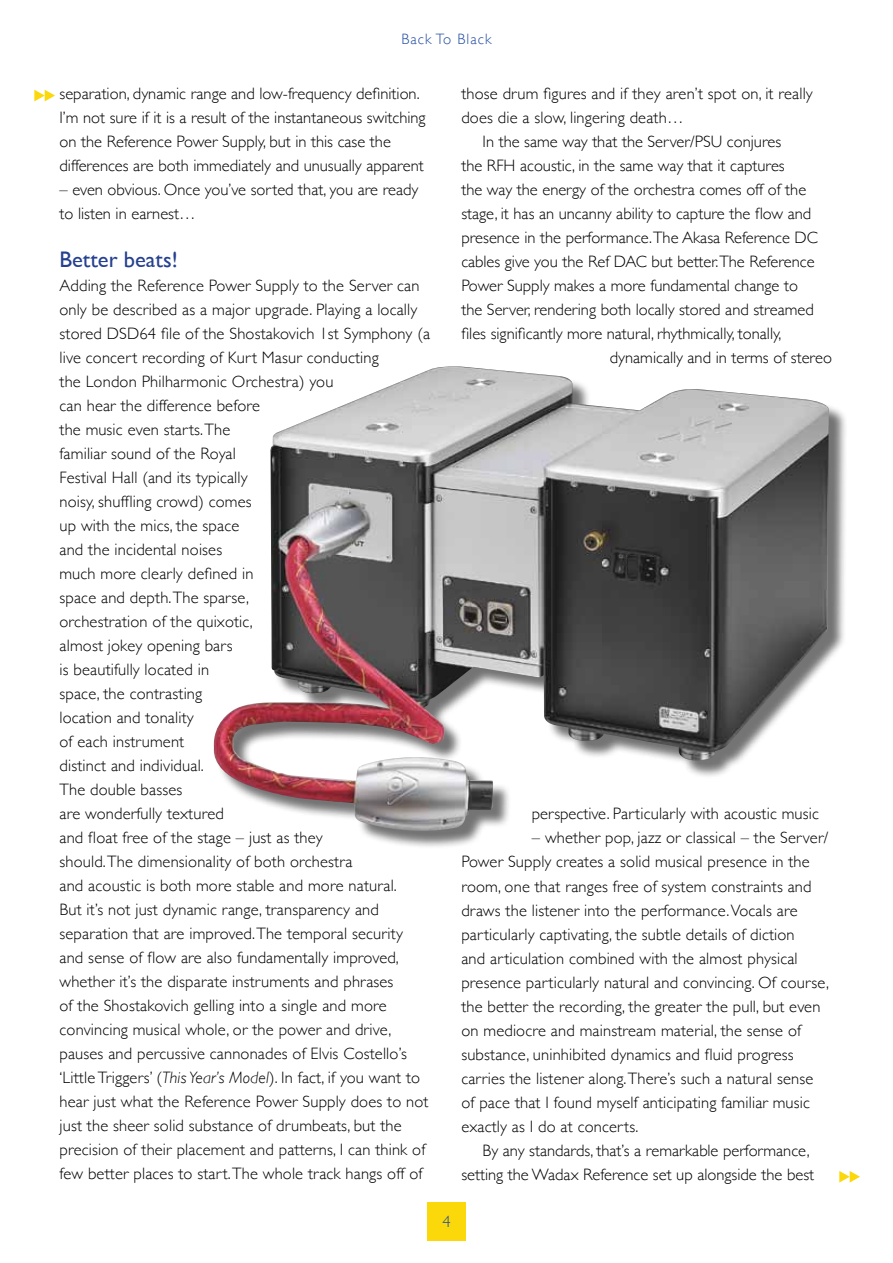
<style>
.page{position:relative;width:893px;height:1263px;background:#fff}
.page>*{position:absolute;margin:0;border:0;box-sizing:border-box;transform-origin:0 0}
.t1{font:22.5px "Gill Sans";color:#25408f}
.t2{font:300 16.5px/24px "Gill Sans";letter-spacing:.01em;color:#000}
.t3{font:300 16.5px "Gill Sans";color:#244ea2}
.t4{font:300 15px "Gill Sans";letter-spacing:.07em;color:#244ea2}
.s1{font-style:italic}
</style>
<div class="page">
<div style="left:427px;top:1202px;width:39px;height:39px;background:#fad809"></div>
<svg style="left:34px;top:90px;width:21px;height:11px"></svg>
<svg style="left:839px;top:1171px;width:21px;height:11px"></svg>
<div style="left:216px;top:369px;width:632px;height:480px;background:#000;opacity:.55"></div>
<img style="left:213px;top:366px;width:618px;height:472px">
<p class="t4" style="left:401px;top:28px;width:92px">Back To Black</p>
<p class="t2" style="left:60px;top:81px;width:368px">separation, dynamic range and low-frequency definition.<br>I’m not sure if it is a result of the instantaneous switching on the Reference Power Supply, but in this case the differences are both immediately and unusually apparent</p>
<p class="t2" style="left:60px;top:177px;width:360px">– even obvious. Once you’ve sorted that, you are ready to listen in earnest…</p>
<h1 class="t1" style="left:60px;top:246px;width:120px">Better beats!</h1>
<p class="t2" style="left:60px;top:273px;width:372px">Adding the Reference Power Supply to the Server can only be described as a major upgrade. Playing a locally stored DSD64 file of the Shostakovich 1st Symphony (a live concert recording of Kurt Masur conducting<br>the London Philharmonic Orchestra) you<br>can hear the difference before<br>the music even starts. The<br>familiar sound of the Royal<br>Festival Hall (and its typically<br>noisy, shuffling crowd) comes<br>up with the mics, the space<br>and the incidental noises<br>much more clearly defined in<br>space and depth. The sparse,<br>orchestration of the quixotic,<br>almost jokey opening bars<br>is beautifully located in<br>space, the contrasting<br>location and tonality<br>of each instrument<br>distinct and individual.<br>The double basses<br>are wonderfully textured<br>and float free of the stage – just as they<br>should. The dimensionality of both orchestra<br>and acoustic is both more stable and more natural.<br>But it’s not just dynamic range, transparency and separation that are improved. The temporal security and sense of flow are also fundamentally improved, whether it’s the disparate instruments and phrases<br>of the Shostakovich gelling into a single and more convincing musical whole, or the power and drive, pauses and percussive cannonades of Elvis Costello’s ‘Little Triggers’ (<span class="s1">This Year’s Model</span>). In fact, if you want to hear just what the Reference Power Supply does to not just the sheer solid substance of drumbeats, but the precision of their placement and patterns, I can think of few better places to start. The whole track hangs off of</p>
<p class="t2" style="left:461px;top:81px;width:353px">those drum figures and if they aren’t spot on, it really</p>
<p class="t2" style="left:461px;top:105px;width:224px">does die a slow, lingering death…</p>
<p class="t2" style="left:483px;top:129px;width:300px">In the same way that the Server/PSU conjures</p>
<p class="t2" style="left:461px;top:153px;width:325px">the RFH acoustic, in the same way that it captures</p>
<p class="t2" style="left:461px;top:177px;width:346px">the way the energy of the orchestra comes off of the</p>
<p class="t2" style="left:461px;top:201px;width:351px">stage, it has an uncanny ability to capture the flow and</p>
<p class="t2" style="left:461px;top:225px;width:358px">presence in the performance.The Akasa Reference DC</p>
<p class="t2" style="left:461px;top:249px;width:355px">cables give you the Ref DAC but better.The Reference</p>
<p class="t2" style="left:461px;top:273px;width:338px">Power Supply makes a more fundamental change to</p>
<p class="t2" style="left:461px;top:297px;width:354px">the Server, rendering both locally stored and streamed</p>
<p class="t2" style="left:461px;top:321px;width:321px">files significantly more natural, rhythmically, tonally,</p>
<p class="t2" style="left:610px;top:345px;width:224px">dynamically and in terms of stereo</p>
<p class="t2" style="left:532px;top:801px;width:288px">perspective. Particularly with acoustic music</p>
<p class="t2" style="left:461px;top:825px;width:369px;text-indent:71px">– whether pop, jazz or classical – the Server/ Power Supply creates a solid musical presence in the room, one that ranges free of system constraints and draws the listener into the performance. Vocals are particularly captivating, the subtle details of diction<br>and articulation combined with the almost physical presence particularly natural and convincing. Of course, the better the recording, the greater the pull, but even on mediocre and mainstream material, the sense of substance, uninhibited dynamics and fluid progress carries the listener along. There’s such a natural sense of pace that I found myself anticipating familiar music exactly as I do at concerts.</p>
<p class="t2" style="left:461px;top:1137px;width:354px;text-align:right">By any standards, that’s a remarkable performance, setting the Wadax Reference set up alongside the best</p>
<p class="t3" style="left:442px;top:1208px;width:10px">4</p>
</div>
